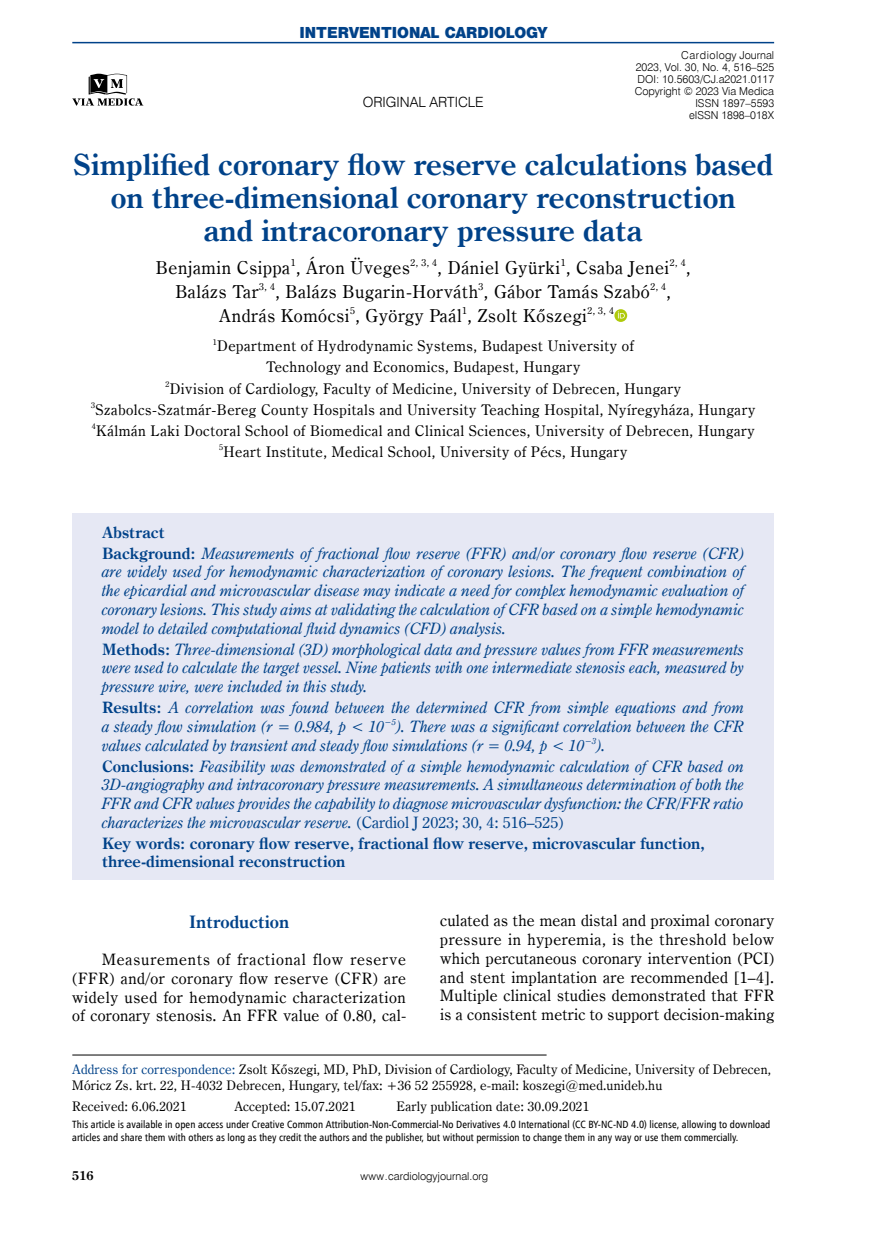
<style>
.page{position:relative;width:872px;height:1234px;background:#fff}
.page>*{position:absolute;margin:0;border:0;box-sizing:border-box;transform-origin:0 0}
.t1{font:700 29.4px/33px "Century Oldst EU";color:#004289;text-align:center}
.t2{font:17.85px "Century Oldst EU";letter-spacing:.035em;color:#000}
.t3{font:700 17.25px "Century Oldst EU";color:#004289}
.t4{font:italic 15.75px/18.8px "Century Oldst EU";color:#004289;text-align:justify}
.t5{font:15.75px/18.8px "Century Oldst EU";letter-spacing:.015em;color:#000;text-align:justify}
.t6{font:700 15.75px/18.8px "Century Oldst EU";color:#004289}
.t7{font:14.7px/21px "Century Oldst EU";letter-spacing:.035em;color:#000;text-align:center}
.t8{font:14.1px "Swis 721 Blk 2 EU";color:#004289}
.t9{font:14.1px "Swis 721 Lt EU";color:#000}
.t10{font:13.2px/16.5px "Century Oldst EU";letter-spacing:.015em;color:#000}
.t11{font:700 12.75px "Century Oldst EU";color:#000}
.t12{font:10.95px/12px "Swis 721 Lt EU";color:#000;text-align:right}
.t13{font:10.5px/12.8px "Humnst 777 Cn EU";color:#000}
.s1{font-weight:700;font-style:normal}
.s2{font-style:normal}
.s3{color:#004289}
</style>
<div class="page">
<hr style="left:72px;top:1054px;width:474px;height:1px;background:#000">
<svg style="left:614px;top:309px;width:13px;height:13px"></svg>
<svg style="left:618px;top:311px;width:7px;height:7px"></svg>
<div style="left:72px;top:513px;width:702px;height:367px;background:#e6e8f4"></div>
<hr style="left:72px;top:42px;width:702px;height:1px;background:#004289">
<svg style="left:72px;top:74px;width:71px;height:32px"></svg>
<p class="t8" style="left:299px;top:23px;width:249px">INTERVENTIONAL CARDIOLOGY</p>
<p class="t9" style="left:363px;top:93px;width:123px">ORIGINAL ARTICLE</p>
<p class="t12" style="left:635px;top:49px;width:141px">Cardiology Journal<br>2023, Vol. 30, No. 4, 516–525<br>DOI: 10.5603/CJ.a2021.0117<br>Copyright © 2023 Via Medica<br>ISSN 1897–5593<br>eISSN 1898–018X</p>
<h1 class="t1" style="left:73px;top:149px;width:701px">Simplified coronary flow reserve calculations based on three-dimensional coronary reconstruction<br>and intracoronary pressure data</h1>
<p class="t2" style="left:156px;top:256px;width:536px">Benjamin Csippa<sup>1</sup>, Áron Üveges<sup>2,</sup> <sup>3,</sup> <sup>4</sup>, Dániel Gyürki<sup>1</sup>, Csaba Jenei<sup>2,</sup> <sup>4</sup>,</p>
<p class="t2" style="left:175px;top:280px;width:497px">Balázs Tar<sup>3,</sup> <sup>4</sup>, Balázs Bugarin-Horváth<sup>3</sup>, Gábor Tamás Szabó<sup>2,</sup> <sup>4</sup>,</p>
<p class="t2" style="left:219px;top:304px;width:396px">András Komócsi<sup>5</sup>, György Paál<sup>1</sup>, Zsolt Kőszegi<sup>2,</sup> <sup>3,</sup> <sup>4</sup></p>
<p class="t7" style="left:91px;top:336px;width:665px"><sup>1</sup>Department of Hydrodynamic Systems, Budapest University of<br>Technology and Economics, Budapest, Hungary<br><sup>2</sup>Division of Cardiology, Faculty of Medicine, University of Debrecen, Hungary <sup>3</sup>Szabolcs-Szatmár-Bereg County Hospitals and University Teaching Hospital, Nyíregyháza, Hungary <sup>4</sup>Kálmán Laki Doctoral School of Biomedical and Clinical Sciences, University of Debrecen, Hungary <sup>5</sup>Heart Institute, Medical School, University of Pécs, Hungary</p>
<p class="t4" style="left:102px;top:522px;width:644px;line-height:20.9px"><span class="s1">Abstract<br>Background:</span> Measurements of fractional flow reserve (FFR) and/or coronary flow reserve (CFR)</p>
<p class="t4" style="left:102px;top:562px;width:644px">are widely used for hemodynamic characterization of coronary lesions. The frequent combination of the epicardial and microvascular disease may indicate a need for complex hemodynamic evaluation of coronary lesions. This study aims at validating the calculation of CFR based on a simple hemodynamic model to detailed computational fluid dynamics (CFD) analysis.</p>
<p class="t4" style="left:102px;top:639px;width:644px"><span class="s1">Methods:</span> Three-dimensional (3D) morphological data and pressure values from FFR measurements were used to calculate the target vessel. Nine patients with one intermediate stenosis each, measured by pressure wire, were included in this study.</p>
<p class="t4" style="left:102px;top:698px;width:644px"><span class="s1">Results:</span> A correlation was found between the determined CFR from simple equations and from a steady flow simulation (r = 0.984, p &lt; 10<sup>−5</sup>). There was a significant correlation between the CFR values calculated by transient and steady flow simulations (r = 0.94, p &lt; 10<sup>−3</sup>).</p>
<p class="t4" style="left:102px;top:756px;width:644px"><span class="s1">Conclusions:</span> Feasibility was demonstrated of a simple hemodynamic calculation of CFR based on 3D-angiography and intracoronary pressure measurements. A simultaneous determination of both the FFR and CFR values provides the capability to diagnose microvascular dysfunction: the CFR/FFR ratio characterizes the microvascular reserve. <span class="s2">(Cardiol J 2023; 30, 4: 516–525)</span></p>
<p class="t6" style="left:102px;top:834px;width:604px">Key words: coronary flow reserve, fractional flow reserve, microvascular function, three-dimensional reconstruction</p>
<p class="t3" style="left:189px;top:910px;width:102px">Introduction</p>
<p class="t5" style="left:72px;top:950px;width:335px;text-indent:30px">Measurements of fractional flow reserve (FFR) and/or coronary flow reserve (CFR) are widely used for hemodynamic characterization of coronary stenosis. An FFR value of 0.80, cal-</p>
<p class="t5" style="left:440px;top:911px;width:335px">culated as the mean distal and proximal coronary pressure in hyperemia, is the threshold below which percutaneous coronary intervention (PCI) and stent implantation are recommended [1–4].<br>Multiple clinical studies demonstrated that FFR is a consistent metric to support decision-making</p>
<p class="t10" style="left:72px;top:1060px;width:700px"><span class="s3">Address for correspondence:</span> Zsolt Kőszegi, MD, PhD, Division of Cardiology, Faculty of Medicine, University of Debrecen,<br>Móricz Zs. krt. 22, H-4032 Debrecen, Hungary, tel/fax: +36 52 255928, e-mail: koszegi@med.unideb.hu</p>
<p class="t10" style="left:72px;top:1098px;width:116px">Received: 6.06.2021</p>
<p class="t10" style="left:234px;top:1098px;width:123px">Accepted: 15.07.2021</p>
<p class="t10" style="left:396px;top:1098px;width:194px">Early publication date: 30.09.2021</p>
<p class="t13" style="left:72px;top:1117px;width:699px">This article is available in open access under Creative Common Attribution-Non-Commercial-No Derivatives 4.0 International (CC BY-NC-ND 4.0) license, allowing to download articles and share them with others as long as they credit the authors and the publisher, but without permission to change them in any way or use them commercially.</p>
<p class="t11" style="left:72px;top:1167px;width:23px">516</p>
<p class="t12" style="left:360px;top:1170px;width:129px">www.cardiologyjournal.org</p>
</div>
